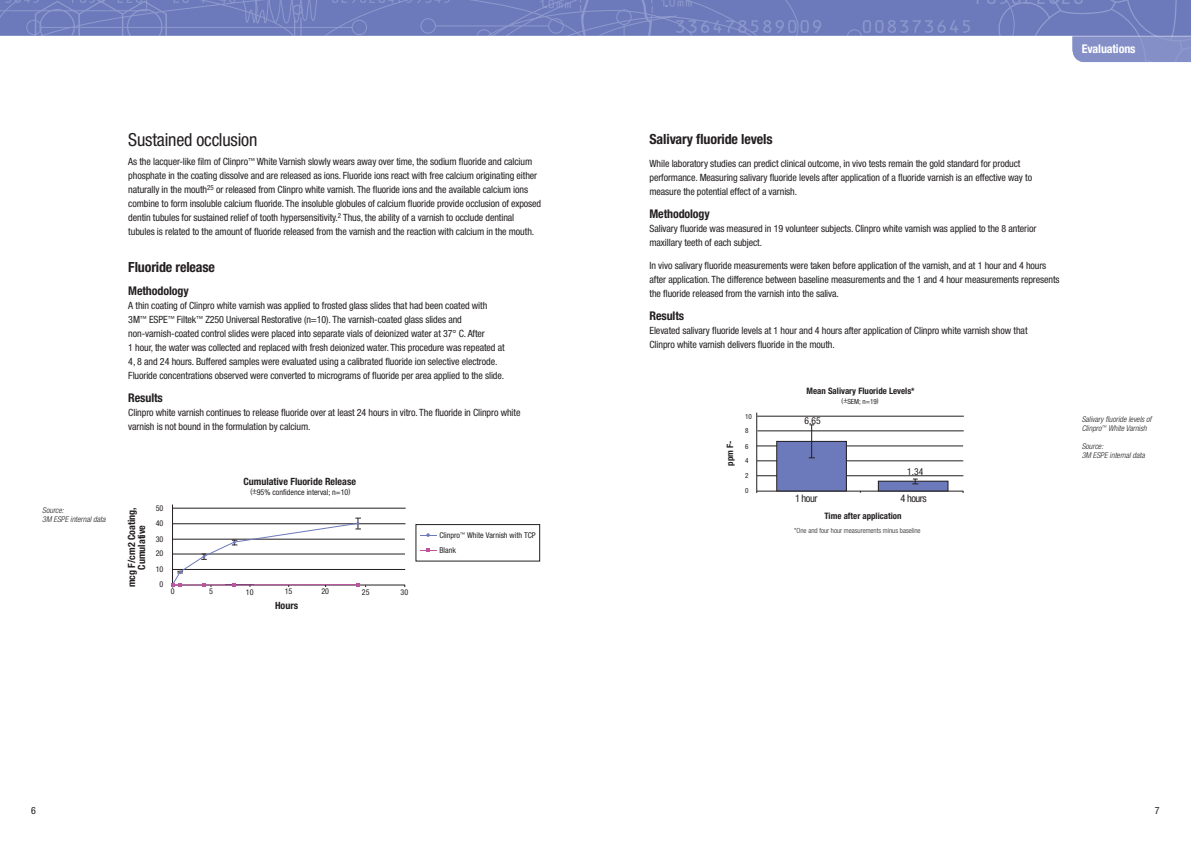
<style>
.page{position:relative;width:1191px;height:842px;background:#fff}
.page>*{position:absolute;margin:0;border:0;box-sizing:border-box;transform-origin:0 0}
.t1{font:condensed 18px "Helvetica Neue";letter-spacing:-.01em;color:#231f20}
.t2{font:700 condensed 14px "Helvetica Neue";letter-spacing:-.01em;color:#231f20}
.t3{font:700 condensed 12px "Helvetica Neue";letter-spacing:-.01em;color:#231f20}
.t4{font:700 condensed 12px "Helvetica Neue";letter-spacing:-.01em;color:#fff}
.t5{font:condensed 10.4px "Helvetica Neue";letter-spacing:-.045em;color:#231f20}
.t6{font:condensed 10px/14px "Helvetica Neue";letter-spacing:-.01em;color:#231f20}
.t7{font:700 condensed 10px/10px "Helvetica Neue";color:#231f20;text-align:center}
.t8{font:condensed 9.6px "Helvetica Neue";color:#231f20}
.t9{font:700 condensed 8.9px "Helvetica Neue";color:#231f20}
.t10{font:italic 300 condensed 8px/9px "Helvetica Neue";color:#231f20}
.t11{font:condensed 8px/15.5px "Helvetica Neue";color:#231f20}
.t12{font:300 condensed 7.1px "Helvetica Neue";color:#231f20}
.t13{font:condensed 7.1px/14.9px "Helvetica Neue";color:#231f20}
</style>
<div class="page">
<svg style="left:831px;top:0;width:31px;height:36px"></svg>
<svg style="left:0;top:0;width:831px;height:36px;background:#717ebd"></svg>
<svg style="left:862px;top:0;width:329px;height:62px"></svg>
<hr style="left:0;top:36px;width:1191px;height:1px;background:#fff">
<hr style="left:172px;top:504px;width:1px;height:83px;background:#231f20">
<hr style="left:173px;top:524px;width:232px;height:1px;background:#c6c5c5">
<hr style="left:173px;top:523px;width:232px;height:1px;background:#231f20">
<hr style="left:172px;top:508px;width:233px;height:1px;background:#231f20">
<hr style="left:172px;top:539px;width:233px;height:1px;background:#231f20">
<hr style="left:172px;top:554px;width:233px;height:1px;background:#231f20">
<hr style="left:172px;top:569px;width:233px;height:1px;background:#231f20">
<hr style="left:173px;top:585px;width:232px;height:1px;background:#231f20">
<svg style="left:171px;top:518px;width:195px;height:69px"></svg>
<svg style="left:420px;top:533px;width:16px;height:4px"></svg>
<svg style="left:420px;top:548px;width:16px;height:4px"></svg>
<div style="left:416px;top:524px;width:124px;height:37px;border:1px solid #231f20"></div>
<hr style="left:757px;top:431px;width:206px;height:1px;background:#231f20">
<hr style="left:757px;top:416px;width:206px;height:1px;background:#231f20">
<hr style="left:756px;top:413px;width:1px;height:80px;background:#231f20">
<hr style="left:757px;top:446px;width:206px;height:1px;background:#231f20">
<hr style="left:757px;top:461px;width:206px;height:1px;background:#231f20">
<hr style="left:757px;top:476px;width:206px;height:1px;background:#c5c4c4">
<hr style="left:757px;top:475px;width:206px;height:1px;background:#231f20">
<hr style="left:757px;top:491px;width:206px;height:1px;background:#231f20">
<div style="left:776px;top:441px;width:70px;height:50px;background:#6c79ba"></div>
<div style="left:776px;top:441px;width:70px;height:50px;border:1px solid #231f20"></div>
<div style="left:878px;top:481px;width:70px;height:10px;background:#6c79ba"></div>
<div style="left:878px;top:481px;width:70px;height:10px;border:1px solid #231f20"></div>
<hr style="left:811px;top:425px;width:1px;height:33px;background:#231f20">
<svg style="left:912px;top:479px;width:6px;height:6px"></svg>
<p class="t10" style="left:42px;top:506px;width:65px">Source:<br>3M ESPE internal data</p>
<h1 class="t1" style="left:128px;top:129px;width:131px">Sustained occlusion</h1>
<p class="t6" style="left:128px;top:154px;width:414px">As the lacquer-like film of Clinpro<sup>™</sup> White Varnish slowly wears away over time, the sodium fluoride and calcium phosphate in the coating dissolve and are released as ions. Fluoride ions react with free calcium originating either naturally in the mouth<sup>25</sup> or released from Clinpro white varnish. The fluoride ions and the available calcium ions combine to form insoluble calcium fluoride. The insoluble globules of calcium fluoride provide occlusion of exposed dentin tubules for sustained relief of tooth hypersensitivity.<sup>2</sup> Thus, the ability of a varnish to occlude dentinal tubules is related to the amount of fluoride released from the varnish and the reaction with calcium in the mouth.</p>
<h2 class="t2" style="left:128px;top:258px;width:88px">Fluoride release</h2>
<p class="t3" style="left:128px;top:283px;width:62px">Methodology</p>
<p class="t6" style="left:128px;top:298px;width:378px">A thin coating of Clinpro white varnish was applied to frosted glass slides that had been coated with 3M<sup>™</sup> ESPE<sup>™</sup> Filtek<sup>™</sup> Z250 Universal Restorative (n=10). The varnish-coated glass slides and non-varnish-coated control slides were placed into separate vials of deionized water at 37° C. After<br>1 hour, the water was collected and replaced with fresh deionized water. This procedure was repeated at 4, 8 and 24 hours. Buffered samples were evaluated using a calibrated fluoride ion selective electrode.<br>Fluoride concentrations observed were converted to micrograms of fluoride per area applied to the slide.</p>
<p class="t3" style="left:128px;top:390px;width:36px">Results</p>
<p class="t6" style="left:128px;top:405px;width:394px">Clinpro white varnish continues to release fluoride over at least 24 hours in vitro. The fluoride in Clinpro white varnish is not bound in the formulation by calcium.</p>
<p class="t7" style="left:243px;top:476px;width:114px">Cumulative Fluoride Release</p>
<p class="t7" style="left:126px;top:587px;width:81px;rotate:-90deg">mcg F/cm2 Coating,<br>Cumulative</p>
<p class="t11" style="left:156px;top:500px;width:9px;text-align:justify">50<br>40<br>30</p>
<p class="t11" style="left:156px;top:546px;width:9px;text-align:center">20<br>10<br>0</p>
<p class="t11" style="left:250px;top:484px;width:101px">(+_95% confidence interval; n=10)</p>
<p class="t11" style="left:171px;top:584px;width:5px">0</p>
<p class="t11" style="left:209px;top:584px;width:5px">5</p>
<p class="t11" style="left:246px;top:584px;width:9px">10</p>
<p class="t11" style="left:285px;top:584px;width:9px">15</p>
<p class="t11" style="left:321px;top:584px;width:9px">20</p>
<p class="t11" style="left:362px;top:584px;width:9px">25</p>
<p class="t11" style="left:400px;top:584px;width:9px">30</p>
<p class="t7" style="left:275px;top:600px;width:25px">Hours</p>
<p class="t11" style="left:439px;top:528px;width:98px;line-height:15.2px">Clinpro<sup>™</sup> White Varnish with TCP<br>Blank</p>
<p class="t4" style="left:1082px;top:42px;width:55px">Evaluations</p>
<h2 class="t2" style="left:649px;top:130px;width:125px">Salivary fluoride levels</h2>
<p class="t6" style="left:649px;top:156px;width:384px">While laboratory studies can predict clinical outcome, in vivo tests remain the gold standard for product performance. Measuring salivary fluoride levels after application of a fluoride varnish is an effective way to measure the potential effect of a varnish.</p>
<p class="t3" style="left:649px;top:206px;width:62px">Methodology</p>
<p class="t6" style="left:649px;top:221px;width:388px">Salivary fluoride was measured in 19 volunteer subjects. Clinpro white varnish was applied to the 8 anterior maxillary teeth of each subject.</p>
<p class="t6" style="left:649px;top:258px;width:411px">In vivo salivary fluoride measurements were taken before application of the varnish, and at 1 hour and 4 hours after application. The difference between baseline measurements and the 1 and 4 hour measurements represents the fluoride released from the varnish into the saliva.</p>
<p class="t3" style="left:649px;top:308px;width:36px">Results</p>
<p class="t6" style="left:649px;top:323px;width:379px">Elevated salivary fluoride levels at 1 hour and 4 hours after application of Clinpro white varnish show that<br>Clinpro white varnish delivers fluoride in the mouth.</p>
<p class="t9" style="left:724px;top:312px;width:103px;rotate:-90deg">Where Varnish was Detected</p>
<p class="t13" style="left:742px;top:219px;width:8px">25</p>
<p class="t8" style="left:874px;top:226px;width:22px">19.58</p>
<p class="t13" style="left:742px;top:234px;width:8px">20</p>
<p class="t13" style="left:742px;top:264px;width:8px">10</p>
<p class="t8" style="left:781px;top:259px;width:6px">8</p>
<p class="t8" style="left:826px;top:257px;width:18px">9.21</p>
<p class="t9" style="left:821px;top:324px;width:79px">Time after application</p>
<p class="t9" style="left:806px;top:386px;width:110px">Mean Salivary Fluoride Levels*</p>
<p class="t9" style="left:724px;top:466px;width:27px;rotate:-90deg">ppm F-</p>
<p class="t13" style="left:745px;top:409px;width:8px">10</p>
<p class="t13" style="left:745px;top:423px;width:5px;line-height:15.5px">8<br>6</p>
<p class="t13" style="left:745px;top:453px;width:5px;text-align:justify">4<br>2<br>0</p>
<p class="t8" style="left:804px;top:415px;width:18px">6.65</p>
<p class="t13" style="left:841px;top:394px;width:38px">(+_SEM; n=19)</p>
<p class="t8" style="left:907px;top:466px;width:18px">1.34</p>
<p class="t5" style="left:795px;top:492px;width:24px">1 hour</p>
<p class="t5" style="left:900px;top:492px;width:28px">4 hours</p>
<p class="t9" style="left:824px;top:510px;width:79px">Time after application</p>
<p class="t12" style="left:794px;top:526px;width:128px">*One and four hour measurements minus baseline</p>
<p class="t10" style="left:1081px;top:414px;width:71px">Salivary fluoride levels of<br>Clinpro<sup>™</sup> White Varnish</p>
<p class="t10" style="left:1081px;top:441px;width:65px">Source:<br>3M ESPE internal data</p>
<p class="t6" style="left:31px;top:803px;width:6px">6</p>
<p class="t6" style="left:1155px;top:803px;width:6px">7</p>
</div>
